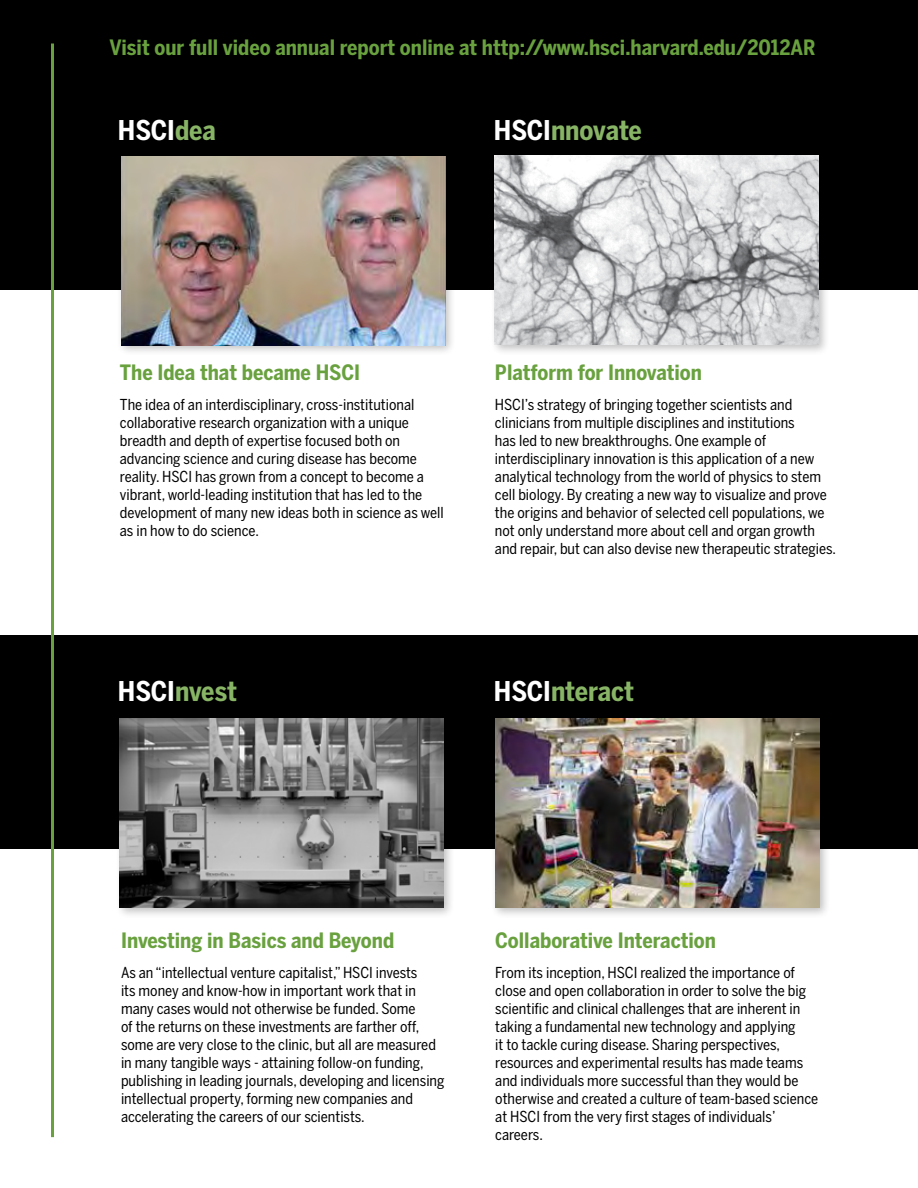
<style>
.page{position:relative;width:918px;height:1188px;background:#fff}
.page>*{position:absolute;margin:0;border:0;box-sizing:border-box;transform-origin:0 0}
.t1{font:700 27px "Benton Sans Cond";letter-spacing:-.005em;color:#87b465}
.t2{font:700 27px "Benton Sans Cond";color:#fff}
.t3{font:700 21px "Benton Sans Cond";color:#69a13f}
.t4{font:15px/18px "Benton Sans Cond";color:#000}
.s1{color:#87b465}
.s2{color:#fff}
</style>
<div class="page">
<div style="left:0;top:0;width:918px;height:289px;background:#000"></div>
<div style="left:0;top:635px;width:918px;height:213px;background:#000"></div>
<div style="left:116px;top:151px;width:341px;height:206px;background:#000;opacity:.25"></div>
<img style="left:121px;top:156px;width:324px;height:189px">
<div style="left:490px;top:151px;width:341px;height:205px;background:#000;opacity:.25"></div>
<img style="left:495px;top:156px;width:324px;height:189px">
<div style="left:115px;top:714px;width:340px;height:205px;background:#000;opacity:.25"></div>
<img style="left:120px;top:719px;width:324px;height:189px">
<div style="left:490px;top:714px;width:341px;height:205px;background:#000;opacity:.25"></div>
<img style="left:495px;top:719px;width:324px;height:189px">
<hr style="left:51px;top:44px;width:3px;height:1093px;background:#69a13f">
<h2 class="t3" style="left:109px;top:35px;width:708px">Visit our full video annual report online at http://www.hsci.harvard.edu/2012AR</h2>
<h1 class="t2" style="left:118px;top:114px;width:100px">HSCI<span class="s1">dea</span></h1>
<h1 class="t1" style="left:494px;top:115px;width:150px"><span class="s2">HSCI</span>nnovate</h1>
<h2 class="t3" style="left:120px;top:360px;width:242px">The Idea that became HSCI</h2>
<p class="t4" style="left:120px;top:395px;width:325px">The idea of an interdisciplinary, cross-institutional collaborative research organization with a unique breadth and depth of expertise focused both on advancing science and curing disease has become reality. HSCI has grown from a concept to become a vibrant, world-leading institution that has led to the development of many new ideas both in science as well as in how to do science.</p>
<h2 class="t3" style="left:495px;top:360px;width:209px">Platform for Innovation</h2>
<p class="t4" style="left:495px;top:395px;width:343px">HSCI’s strategy of bringing together scientists and clinicians from multiple disciplines and institutions<br>has led to new breakthroughs. One example of interdisciplinary innovation is this application of a new analytical technology from the world of physics to stem cell biology. By creating a new way to visualize and prove the origins and behavior of selected cell populations, we not only understand more about cell and organ growth and repair, but can also devise new therapeutic strategies.</p>
<h1 class="t1" style="left:118px;top:675px;width:121px"><span class="s2">HSCI</span>nvest</h1>
<h1 class="t1" style="left:494px;top:675px;width:142px"><span class="s2">HSCI</span>nteract</h1>
<h2 class="t3" style="left:121px;top:928px;width:275px">Investing in Basics and Beyond</h2>
<p class="t4" style="left:121px;top:963px;width:325px">As an “intellectual venture capitalist,” HSCI invests<br>its money and know-how in important work that in many cases would not otherwise be funded. Some<br>of the returns on these investments are farther off, some are very close to the clinic, but all are measured in many tangible ways - attaining follow-on funding, publishing in leading journals, developing and licensing intellectual property, forming new companies and accelerating the careers of our scientists.</p>
<h2 class="t3" style="left:495px;top:928px;width:222px">Collaborative Interaction</h2>
<p class="t4" style="left:495px;top:963px;width:324px">From its inception, HSCI realized the importance of close and open collaboration in order to solve the big scientific and clinical challenges that are inherent in taking a fundamental new technology and applying<br>it to tackle curing disease. Sharing perspectives, resources and experimental results has made teams and individuals more successful than they would be otherwise and created a culture of team-based science at HSCI from the very first stages of individuals’ careers.</p>
</div>
